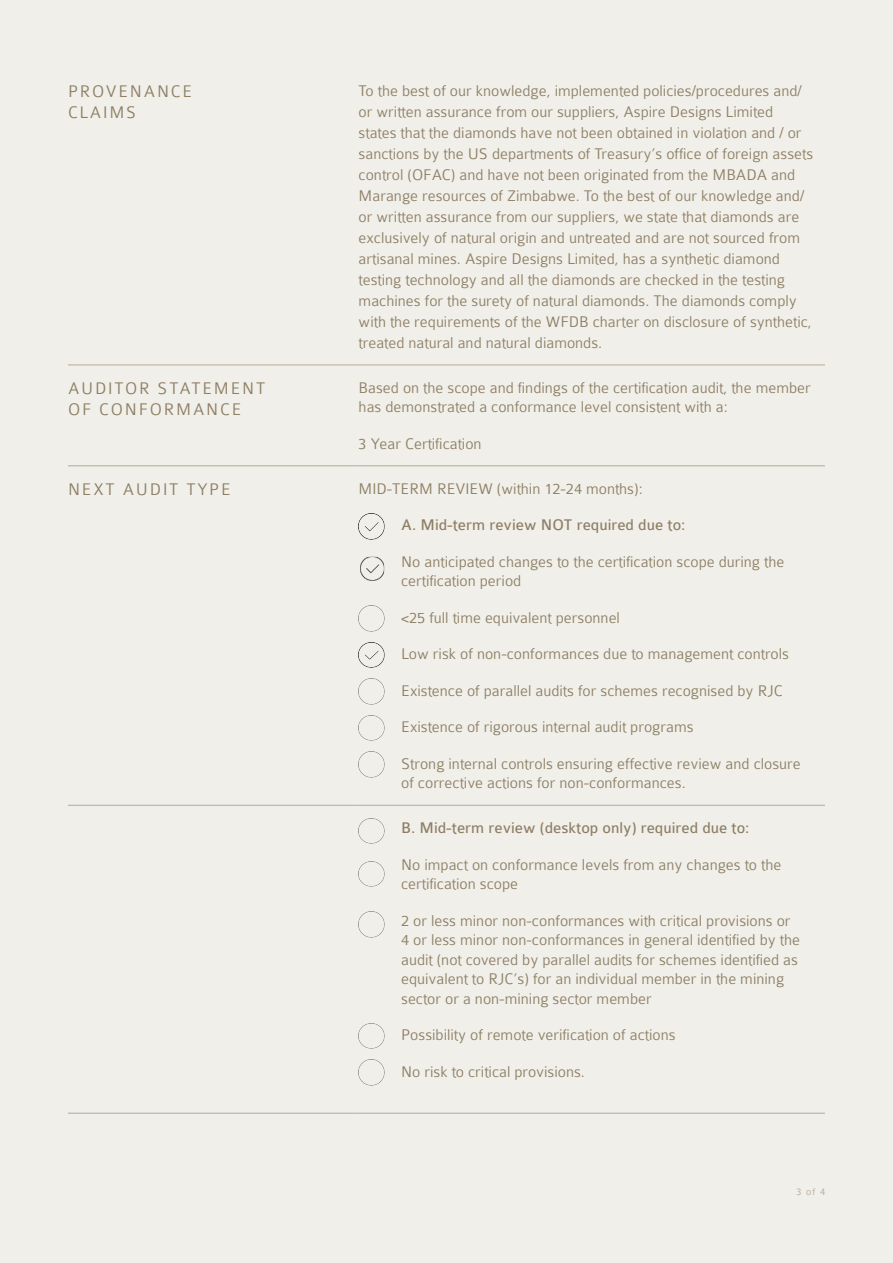
<style>
.page{position:relative;width:893px;height:1263px;background:#f1efea}
.page>*{position:absolute;margin:0;border:0;box-sizing:border-box;transform-origin:0 0}
.Small_subhead_12pt_E{font:300 18px/21px "Colaborate";letter-spacing:.1em;color:#8d7f64}
.Body_copy_Earth{font:300 16.5px/21px "Colaborate";color:#8d7f64}
.Body_copy_Earth_leve{font:300 16.5px/19.5px "Colaborate";color:#8d7f64}
.Body_copy_Earth_leve-2{font:16.5px "Colaborate";color:#8d7f64}
.t1{font:300 10.5px "Colaborate";color:#b5a996}
</style>
<div class="page">
<hr style="left:68px;top:365px;width:291px;height:1px;background:#b5a996">
<hr style="left:359px;top:365px;width:466px;height:1px;background:#b5a996">
<hr style="left:68px;top:465px;width:291px;height:1px;background:#b5a996">
<hr style="left:359px;top:465px;width:466px;height:1px;background:#b5a996">
<hr style="left:68px;top:805px;width:291px;height:1px;background:#b5a996">
<hr style="left:359px;top:805px;width:466px;height:1px;background:#b5a996">
<hr style="left:68px;top:1113px;width:291px;height:1px;background:#b5a996">
<hr style="left:359px;top:1113px;width:466px;height:1px;background:#b5a996">
<img style="left:359px;top:514px;width:25px;height:25px">
<img style="left:360px;top:557px;width:24px;height:24px">
<img style="left:359px;top:606px;width:25px;height:25px">
<img style="left:359px;top:642px;width:25px;height:26px">
<img style="left:359px;top:679px;width:25px;height:25px">
<img style="left:359px;top:715px;width:25px;height:26px">
<img style="left:359px;top:752px;width:25px;height:25px">
<img style="left:359px;top:818px;width:25px;height:26px">
<img style="left:359px;top:861px;width:25px;height:26px">
<img style="left:359px;top:912px;width:25px;height:25px">
<img style="left:359px;top:1023px;width:25px;height:26px">
<img style="left:359px;top:1060px;width:25px;height:25px">
<p class="Small_subhead_12pt_E" style="left:68px;top:81px;width:126px">PROVENANCE<br>CLAIMS</p>
<p class="Body_copy_Earth" style="left:359px;top:80px;width:456px">To the best of our knowledge, implemented policies/procedures and/ or written assurance from our suppliers, Aspire Designs Limited states that the diamonds have not been obtained in violation and / or sanctions by the US departments of Treasury’s office of foreign assets control (OFAC) and have not been originated from the MBADA and Marange resources of Zimbabwe. To the best of our knowledge and/ or written assurance from our suppliers, we state that diamonds are exclusively of natural origin and untreated and are not sourced from artisanal mines. Aspire Designs Limited, has a synthetic diamond testing technology and all the diamonds are checked in the testing machines for the surety of natural diamonds. The diamonds comply with the requirements of the WFDB charter on disclosure of synthetic, treated natural and natural diamonds.</p>
<p class="Small_subhead_12pt_E" style="left:68px;top:378px;width:199px">AUDITOR STATEMENT<br>OF CONFORMANCE</p>
<p class="Body_copy_Earth" style="left:359px;top:378px;width:454px;line-height:19.5px">Based on the scope and findings of the certification audit, the member has demonstrated a conformance level consistent with a:</p>
<p class="Body_copy_Earth" style="left:359px;top:433px;width:124px">3 Year Certification</p>
<p class="Small_subhead_12pt_E" style="left:68px;top:478px;width:164px">NEXT AUDIT TYPE</p>
<p class="Body_copy_Earth" style="left:359px;top:478px;width:286px">MID-TERM REVIEW (within 12-24 months):</p>
<p class="Body_copy_Earth_leve-2" style="left:401px;top:516px;width:286px">A. Mid-term review NOT required due to:</p>
<p class="Body_copy_Earth_leve" style="left:401px;top:552px;width:385px">No anticipated changes to the certification scope during the certification period</p>
<p class="Body_copy_Earth_leve" style="left:401px;top:608px;width:220px">&lt;25 full time equivalent personnel</p>
<p class="Body_copy_Earth_leve" style="left:401px;top:644px;width:389px">Low risk of non-conformances due to management controls</p>
<p class="Body_copy_Earth_leve" style="left:401px;top:681px;width:383px">Existence of parallel audits for schemes recognised by RJC</p>
<p class="Body_copy_Earth_leve" style="left:401px;top:717px;width:294px">Existence of rigorous internal audit programs</p>
<p class="Body_copy_Earth_leve" style="left:401px;top:754px;width:401px">Strong internal controls ensuring effective review and closure of corrective actions for non-conformances.</p>
<p class="Body_copy_Earth_leve-2" style="left:401px;top:819px;width:350px">B. Mid-term review (desktop only) required due to:</p>
<p class="Body_copy_Earth_leve" style="left:401px;top:855px;width:382px">No impact on conformance levels from any changes to the certification scope</p>
<p class="Body_copy_Earth_leve" style="left:401px;top:911px;width:400px">2 or less minor non-conformances with critical provisions or 4 or less minor non-conformances in general identified by the audit (not covered by parallel audits for schemes identified as equivalent to RJC’s) for an individual member in the mining sector or a non-mining sector member</p>
<p class="Body_copy_Earth_leve" style="left:401px;top:1025px;width:276px">Possibility of remote verification of actions</p>
<p class="Body_copy_Earth_leve" style="left:401px;top:1062px;width:185px">No risk to critical provisions.</p>
<p class="t1" style="left:796px;top:1186px;width:30px">3 of 4</p>
</div>
